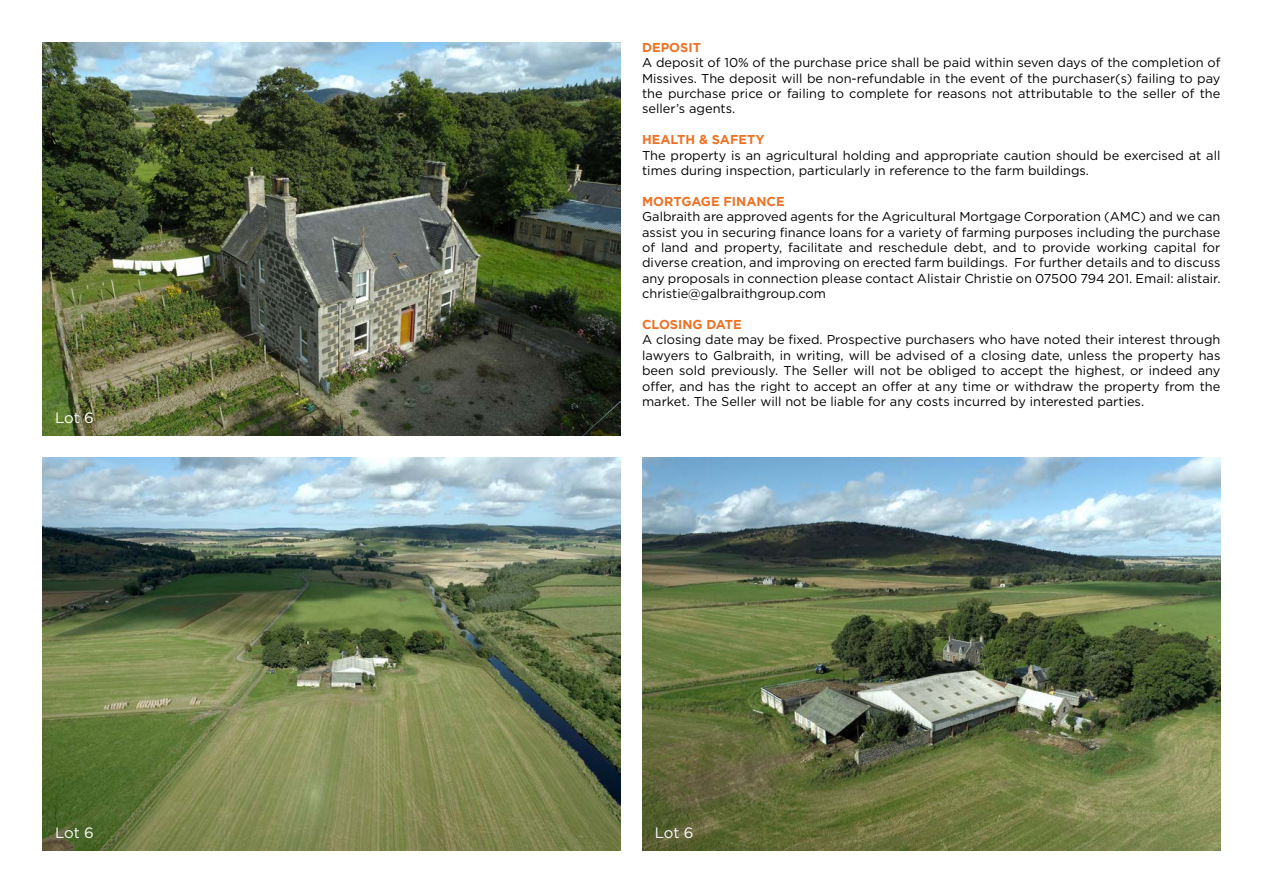
<style>
.page{position:relative;width:1263px;height:893px;background:#fff}
.page>*{position:absolute;margin:0;border:0;box-sizing:border-box;transform-origin:0 0}
.Body_Text{font:15px "Gotham";letter-spacing:-.015em;color:#fff}
.Body_Text-2{font:12.9px/15.5px "Gotham";color:#000;text-align:justify}
.Headings_Text{font:700 12.9px "Gotham";color:#ec7326}
</style>
<div class="page">
<img style="left:43px;top:457px;width:578px;height:393px">
<img style="left:43px;top:43px;width:578px;height:393px">
<img style="left:642px;top:457px;width:578px;height:393px">
<p class="Body_Text" style="left:55px;top:409px;width:40px">Lot 6</p>
<p class="Body_Text" style="left:55px;top:824px;width:40px">Lot 6</p>
<p class="Headings_Text" style="left:642px;top:40px;width:60px">DEPOSIT</p>
<p class="Body_Text-2" style="left:642px;top:55px;width:580px">A deposit of 10% of the purchase price shall be paid within seven days of the completion of Missives. The deposit will be non-refundable in the event of the purchaser(s) failing to pay the purchase price or failing to complete for reasons not attributable to the seller of the seller’s agents.</p>
<p class="Headings_Text" style="left:642px;top:132px;width:124px">HEALTH &amp; SAFETY</p>
<p class="Body_Text-2" style="left:642px;top:147px;width:580px">The property is an agricultural holding and appropriate caution should be exercised at all times during inspection, particularly in reference to the farm buildings.</p>
<p class="Headings_Text" style="left:642px;top:194px;width:144px">MORTGAGE FINANCE</p>
<p class="Body_Text-2" style="left:642px;top:209px;width:580px">Galbraith are approved agents for the Agricultural Mortgage Corporation (AMC) and we can assist you in securing finance loans for a variety of farming purposes including the purchase of land and property, facilitate and reschedule debt, and to provide working capital for diverse creation, and improving on erected farm buildings. For further details and to discuss any proposals in connection please contact Alistair Christie on 07500 794 201. Email: alistair. christie@galbraithgroup.com</p>
<p class="Headings_Text" style="left:642px;top:317px;width:101px">CLOSING DATE</p>
<p class="Body_Text-2" style="left:642px;top:332px;width:580px">A closing date may be fixed. Prospective purchasers who have noted their interest through lawyers to Galbraith, in writing, will be advised of a closing date, unless the property has been sold previously. The Seller will not be obliged to accept the highest, or indeed any offer, and has the right to accept an offer at any time or withdraw the property from the market. The Seller will not be liable for any costs incurred by interested parties.</p>
<p class="Body_Text" style="left:655px;top:824px;width:40px">Lot 6</p>
</div>
